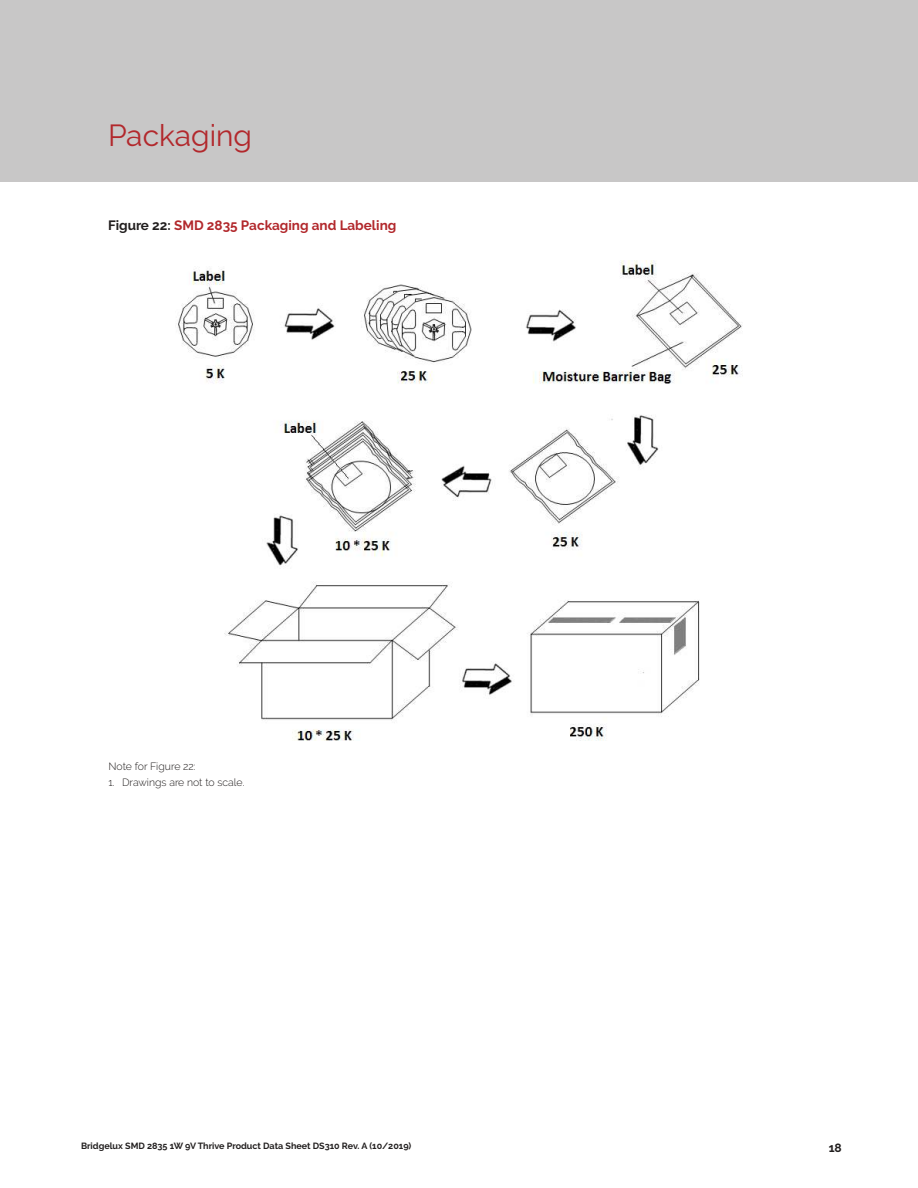
<style>
.page{position:relative;width:918px;height:1188px;background:#fff}
.page>*{position:absolute;margin:0;border:0;box-sizing:border-box;transform-origin:0 0}
.t1{font:30px "Raleway";color:#b2282c}
.t2{font:700 13.5px "Raleway";color:#b2282c}
.t3{font:700 12px "Raleway";color:#221f1f}
.t4{font:300 10.5px "Raleway";color:#221f1f}
.t5{font:700 9px "Raleway";color:#221f1f}
.s1{color:#221f1f}
</style>
<div class="page">
<div style="left:0;top:0;width:918px;height:181px;background:#c8c7c7"></div>
<img style="left:178px;top:261px;width:565px;height:479px">
<h1 class="t1" style="left:108px;top:124px;width:145px">Packaging</h1>
<h2 class="t2" style="left:108px;top:220px;width:290px"><span class="s1">Figure 22:</span> SMD 2835 Packaging and Labeling</h2>
<p class="t4" style="left:109px;top:762px;width:89px">Note for Figure 22:</p>
<p class="t4" style="left:109px;top:779px;width:138px">1. Drawings are not to scale.</p>
<p class="t5" style="left:81px;top:1142px;width:332px">Bridgelux SMD 2835 1W 9V Thrive Product Data Sheet DS310 Rev. A (10/2019)</p>
<h3 class="t3" style="left:829px;top:1143px;width:15px">18</h3>
</div>
